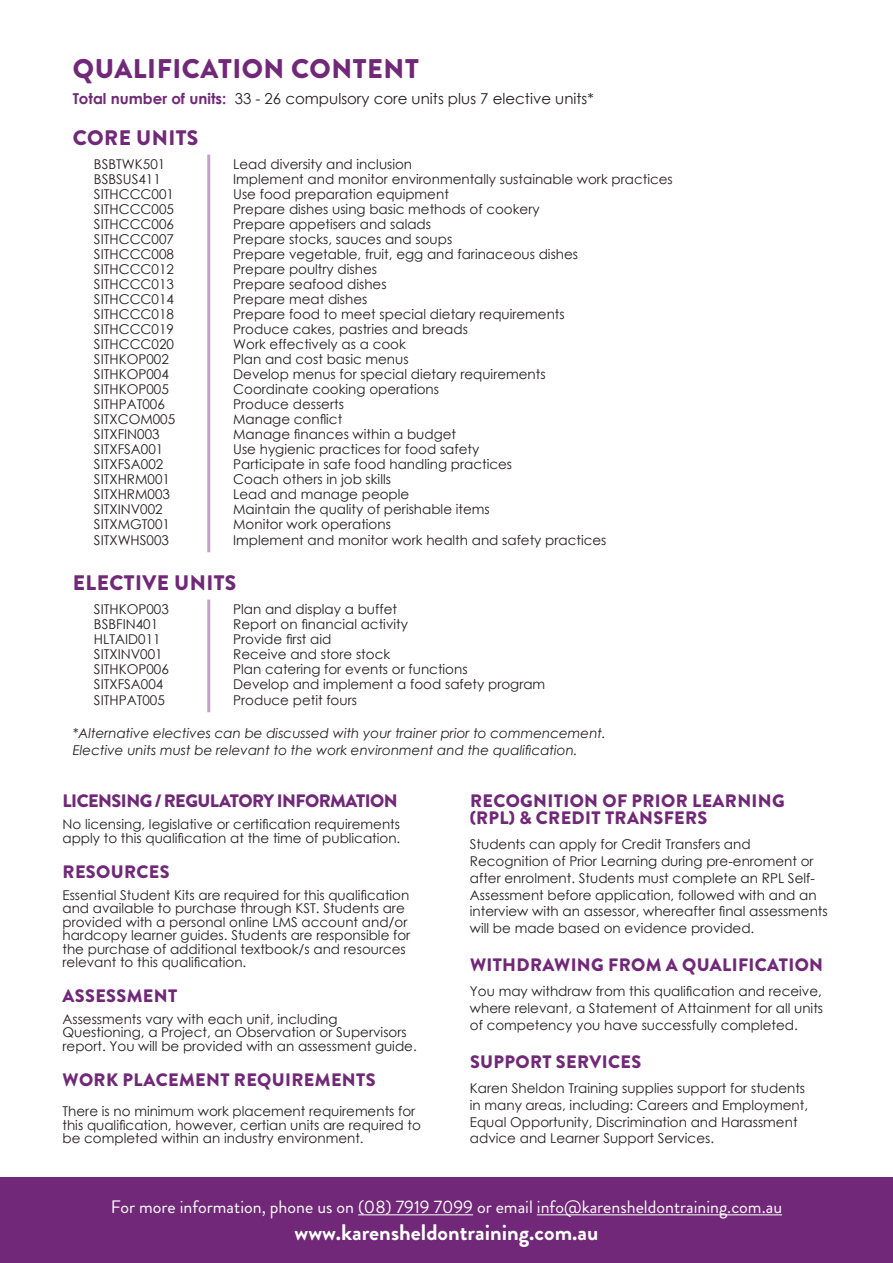
<style>
.page{position:relative;width:893px;height:1263px;background:#fff}
.page>*{position:absolute;margin:0;border:0;box-sizing:border-box;transform-origin:0 0}
.Heading_2{font:900 27px "Brandon Grotesque";letter-spacing:.02em;color:#712878}
.t1{font:700 22.5px "Brandon Grotesque";color:#fff}
.Heading_3{font:900 21px "Brandon Grotesque";letter-spacing:.02em;color:#712878}
.Terms_Heading{font:900 18px/16.8px "Brandon Grotesque";letter-spacing:.02em;color:#712878}
.t2{font:18px "Brandon Grotesque";color:#fff}
.Terms_Heading-2{font:900 18px "Brandon Grotesque";letter-spacing:-.03em;color:#712878}
.Body{font:15px "Century Gothic";color:#231f20}
.Units_Small{font:13.5px "Century Gothic";color:#231f20}
.Terms_Body{font:13.5px/16.8px "Century Gothic";color:#231f20}
.Electives{font:italic 13.5px/16.2px "Century Gothic";color:#231f20}
.Terms_Heading-3{font:13.5px/13.5px "Century Gothic";color:#231f20}
.s1{font-weight:700;color:#712878}
</style>
<div class="page">
<div style="left:0;top:1177px;width:893px;height:86px;background:#712878"></div>
<hr style="left:358px;top:1214px;width:115px;height:1px;background:#fff">
<hr style="left:537px;top:1214px;width:245px;height:1px;background:#fff">
<hr style="left:207px;top:155px;width:3px;height:397px;background:#c3a1cb">
<hr style="left:207px;top:600px;width:3px;height:112px;background:#c3a1cb">
<p class="Heading_2" style="left:73px;top:49px;width:347px">QUALIFICATION CONTENT</p>
<p class="Body" style="left:73px;top:89px;width:523px"><span class="s1">Total number of units:</span> 33 - 26 compulsory core units plus 7 elective units*</p>
<p class="Heading_3" style="left:73px;top:123px;width:127px">CORE UNITS</p>
<p class="Units_Small" style="left:94px;top:155px;width:73px">BSBTWK501</p>
<p class="Units_Small" style="left:233px;top:155px;width:181px">Lead diversity and inclusion</p>
<p class="Units_Small" style="left:94px;top:170px;width:68px">BSBSUS411</p>
<p class="Units_Small" style="left:233px;top:170px;width:441px">Implement and monitor environmentally sustainable work practices</p>
<p class="Units_Small" style="left:94px;top:185px;width:82px">SITHCCC001</p>
<p class="Units_Small" style="left:233px;top:185px;width:217px">Use food preparation equipment</p>
<p class="Units_Small" style="left:94px;top:200px;width:82px">SITHCCC005</p>
<p class="Units_Small" style="left:233px;top:200px;width:308px">Prepare dishes using basic methods of cookery</p>
<p class="Units_Small" style="left:94px;top:215px;width:82px">SITHCCC006</p>
<p class="Units_Small" style="left:233px;top:215px;width:199px">Prepare appetisers and salads</p>
<p class="Units_Small" style="left:94px;top:230px;width:82px">SITHCCC007</p>
<p class="Units_Small" style="left:233px;top:230px;width:221px">Prepare stocks, sauces and soups</p>
<p class="Units_Small" style="left:94px;top:245px;width:82px">SITHCCC008</p>
<p class="Units_Small" style="left:233px;top:245px;width:346px">Prepare vegetable, fruit, egg and farinaceous dishes</p>
<p class="Units_Small" style="left:94px;top:260px;width:82px">SITHCCC012</p>
<p class="Units_Small" style="left:233px;top:260px;width:145px">Prepare poultry dishes</p>
<p class="Units_Small" style="left:94px;top:275px;width:82px">SITHCCC013</p>
<p class="Units_Small" style="left:233px;top:275px;width:155px">Prepare seafood dishes</p>
<p class="Units_Small" style="left:94px;top:290px;width:82px">SITHCCC014</p>
<p class="Units_Small" style="left:233px;top:290px;width:136px">Prepare meat dishes</p>
<p class="Units_Small" style="left:94px;top:305px;width:82px">SITHCCC018</p>
<p class="Units_Small" style="left:233px;top:305px;width:333px">Prepare food to meet special dietary requirements</p>
<p class="Units_Small" style="left:94px;top:320px;width:82px">SITHCCC019</p>
<p class="Units_Small" style="left:233px;top:320px;width:236px">Produce cakes, pastries and breads</p>
<p class="Units_Small" style="left:94px;top:335px;width:82px">SITHCCC020</p>
<p class="Units_Small" style="left:233px;top:335px;width:174px">Work effectively as a cook</p>
<p class="Units_Small" style="left:94px;top:350px;width:76px">SITHKOP002</p>
<p class="Units_Small" style="left:233px;top:350px;width:177px">Plan and cost basic menus</p>
<p class="Units_Small" style="left:94px;top:365px;width:76px">SITHKOP004</p>
<p class="Units_Small" style="left:233px;top:365px;width:314px">Develop menus for special dietary requirements</p>
<p class="Units_Small" style="left:94px;top:380px;width:76px">SITHKOP005</p>
<p class="Units_Small" style="left:233px;top:380px;width:207px">Coordinate cooking operations</p>
<p class="Units_Small" style="left:94px;top:395px;width:72px">SITHPAT006</p>
<p class="Units_Small" style="left:233px;top:395px;width:112px">Produce desserts</p>
<p class="Units_Small" style="left:94px;top:410px;width:83px">SITXCOM005</p>
<p class="Units_Small" style="left:233px;top:410px;width:111px">Manage conflict</p>
<p class="Units_Small" style="left:94px;top:425px;width:67px">SITXFIN003</p>
<p class="Units_Small" style="left:233px;top:425px;width:224px">Manage finances within a budget</p>
<p class="Units_Small" style="left:94px;top:440px;width:71px">SITXFSA001</p>
<p class="Units_Small" style="left:233px;top:440px;width:248px">Use hygienic practices for food safety</p>
<p class="Units_Small" style="left:94px;top:455px;width:71px">SITXFSA002</p>
<p class="Units_Small" style="left:233px;top:455px;width:280px">Participate in safe food handling practices</p>
<p class="Units_Small" style="left:94px;top:470px;width:78px">SITXHRM001</p>
<p class="Units_Small" style="left:233px;top:470px;width:159px">Coach others in job skills</p>
<p class="Units_Small" style="left:94px;top:485px;width:78px">SITXHRM003</p>
<p class="Units_Small" style="left:233px;top:485px;width:178px">Lead and manage people</p>
<p class="Units_Small" style="left:94px;top:500px;width:70px">SITXINV002</p>
<p class="Units_Small" style="left:233px;top:500px;width:258px">Maintain the quality of perishable items</p>
<p class="Units_Small" style="left:94px;top:515px;width:78px">SITXMGT001</p>
<p class="Units_Small" style="left:233px;top:515px;width:159px">Monitor work operations</p>
<p class="Units_Small" style="left:94px;top:531px;width:77px">SITXWHS003</p>
<p class="Units_Small" style="left:233px;top:531px;width:375px">Implement and monitor work health and safety practices</p>
<p class="Heading_3" style="left:73px;top:568px;width:165px">ELECTIVE UNITS</p>
<p class="Units_Small" style="left:94px;top:600px;width:76px">SITHKOP003</p>
<p class="Units_Small" style="left:233px;top:600px;width:165px">Plan and display a buffet</p>
<p class="Units_Small" style="left:94px;top:615px;width:66px">BSBFIN401</p>
<p class="Units_Small" style="left:233px;top:615px;width:176px">Report on financial activity</p>
<p class="Units_Small" style="left:94px;top:630px;width:68px">HLTAID011</p>
<p class="Units_Small" style="left:233px;top:630px;width:100px">Provide first aid</p>
<p class="Units_Small" style="left:94px;top:645px;width:70px">SITXINV001</p>
<p class="Units_Small" style="left:233px;top:645px;width:159px">Receive and store stock</p>
<p class="Units_Small" style="left:94px;top:660px;width:76px">SITHKOP006</p>
<p class="Units_Small" style="left:233px;top:660px;width:236px">Plan catering for events or functions</p>
<p class="Units_Small" style="left:94px;top:675px;width:71px">SITXFSA004</p>
<p class="Units_Small" style="left:233px;top:675px;width:314px">Develop and implement a food safety program</p>
<p class="Units_Small" style="left:94px;top:691px;width:72px">SITHPAT005</p>
<p class="Units_Small" style="left:233px;top:691px;width:125px">Produce petit fours</p>
<p class="Electives" style="left:73px;top:725px;width:535px">*Alternative electives can be discussed with your trainer prior to commencement.<br>Elective units must be relevant to the work environment and the qualification.</p>
<p class="Terms_Heading" style="left:470px;top:793px;width:316px">RECOGNITION OF PRIOR LEARNING (RPL) &amp; CREDIT TRANSFERS</p>
<p class="Terms_Body" style="left:470px;top:836px;width:359px">Students can apply for Credit Transfers and Recognition of Prior Learning during pre-enroment or after enrolment. Students must complete an RPL Self-Assessment before application, followed with and an interview with an assessor, whereafter final assessments will be made based on evidence provided.</p>
<p class="Terms_Heading" style="left:470px;top:957px;width:355px">WITHDRAWING FROM A QUALIFICATION</p>
<p class="Terms_Body" style="left:470px;top:983px;width:355px;text-align:justify">You may withdraw from this qualification and receive, where relevant, a Statement of Attainment for all units of competency you have successfully completed.</p>
<p class="Terms_Heading" style="left:470px;top:1053px;width:173px">SUPPORT SERVICES</p>
<p class="Terms_Body" style="left:470px;top:1079px;width:340px">Karen Sheldon Training supplies support for students in many areas, including: Careers and Employment, Equal Opportunity, Discrimination and Harassment advice and Learner Support Services.</p>
<p class="Terms_Heading-2" style="left:63px;top:788px;width:337px">LICENSING / REGULATORY INFORMATION</p>
<p class="Terms_Body" style="left:63px;top:817px;width:339px;line-height:13.5px">No licensing, legislative or certification requirements apply to this qualification at the time of publication.</p>
<p class="Terms_Heading" style="left:63px;top:863px;width:109px">RESOURCES</p>
<p class="Terms_Body" style="left:63px;top:888px;width:349px;line-height:13.5px">Essential Student Kits are required for this qualification and available to purchase through KST. Students are provided with a personal online LMS account and/or hardcopy learner guides. Students are responsible for the purchase of additional textbook/s and resources relevant to this qualification.</p>
<p class="Terms_Heading" style="left:63px;top:987px;width:116px">ASSESSMENT</p>
<p class="Terms_Body" style="left:63px;top:1012px;width:356px;line-height:13.5px">Assessments vary with each unit, including<br>Questioning, a Project, an Observation or Supervisors report. You will be provided with an assessment guide.</p>
<p class="Terms_Heading" style="left:63px;top:1071px;width:314px">WORK PLACEMENT REQUIREMENTS</p>
<p class="Terms_Heading-3" style="left:63px;top:1104px;width:360px">There is no minimum work placement requirements for this qualification, however, certian units are required to be completed within an industry environment.</p>
<h3 class="t2" style="left:111px;top:1194px;width:673px">For more information, phone us on (08) 7919 7099 or email info@karensheldontraining.com.au</h3>
<h2 class="t1" style="left:294px;top:1216px;width:305px">www.karensheldontraining.com.au</h2>
</div>
